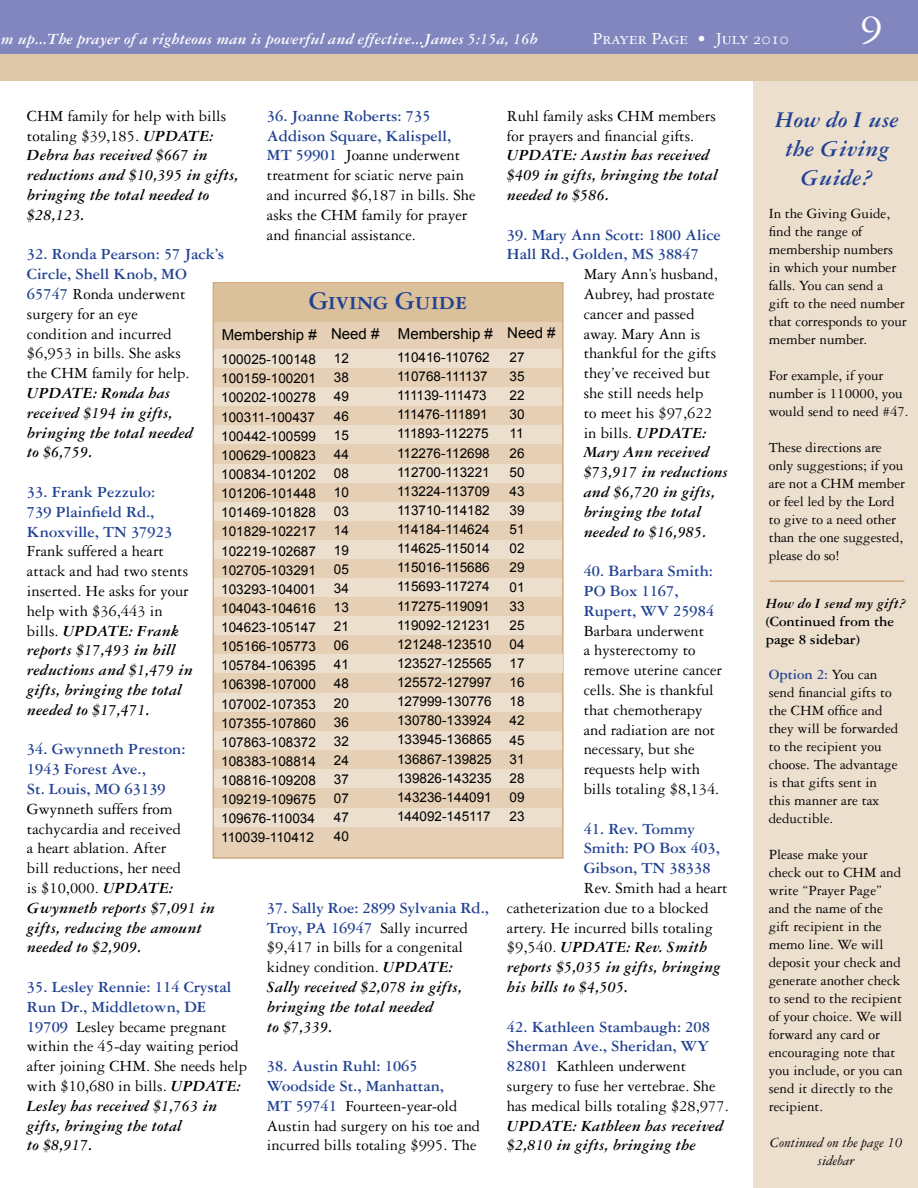
<style>
.page{position:relative;width:918px;height:1188px;background:#fff}
.page>*{position:absolute;margin:0;border:0;box-sizing:border-box;transform-origin:0 0}
.t1{font:45px "Garamond Three SC";color:#fff}
.t2{font:27px "Garamond Three Bold SC";color:#214292}
.t3{font:italic 700 24px/28.8px "Garamond Three";letter-spacing:-.005em;color:#214292;text-align:center}
.t4{font:18px "Garamond Three SC";color:#fff}
.t5{font:16.5px/19.8px "Garamond Three";color:#000}
.t6{font:italic 700 16.5px/19.8px "Garamond Three";color:#000}
.t7{font:700 16.5px/19.8px "Garamond Three";color:#214292}
.t8{font:italic 700 16.5px "Garamond Three";color:#fff}
.t9{font:15px/18px "Garamond Three";color:#000}
.t10{font:15px "Arial";color:#000}
.t11{font:700 15px/18px "Garamond Three";color:#000}
.t12{font:italic 15px/18px "Garamond Three";color:#000;text-align:center}
.t13{font:italic 700 15px "Garamond Three";color:#000}
.t14{font:13.5px/19.2px "Arial";color:#000;text-align:justify}
.s1{font-weight:700;color:#214292}
.s2{font-weight:400;font-style:normal}
.s3{font-weight:700;font-style:italic}
.s4{font-style:normal;color:#214292}
</style>
<div class="page">
<hr style="left:753px;top:81px;width:1px;height:1107px;background:#d0ab7b">
<div style="left:754px;top:81px;width:164px;height:1107px;background:#eddfce"></div>
<hr style="left:770px;top:580px;width:134px;height:2px;background:#d0ab7b">
<div style="left:0;top:0;width:918px;height:54px;background:#8286be"></div>
<div style="left:0;top:54px;width:918px;height:27px;background:#dfc8a8"></div>
<div style="left:213px;top:282px;width:351px;height:577px;background:#e5d0b5;border:2px solid #d0ab7b"></div>
<div style="left:214px;top:349px;width:348px;height:19px;background:#eddfce"></div>
<div style="left:214px;top:388px;width:348px;height:18px;background:#eddfce"></div>
<div style="left:214px;top:426px;width:348px;height:18px;background:#eddfce"></div>
<div style="left:214px;top:464px;width:348px;height:19px;background:#eddfce"></div>
<div style="left:214px;top:502px;width:348px;height:19px;background:#eddfce"></div>
<div style="left:214px;top:540px;width:348px;height:19px;background:#eddfce"></div>
<div style="left:214px;top:578px;width:348px;height:19px;background:#eddfce"></div>
<div style="left:214px;top:616px;width:348px;height:19px;background:#eddfce"></div>
<div style="left:214px;top:655px;width:348px;height:18px;background:#eddfce"></div>
<div style="left:214px;top:693px;width:348px;height:19px;background:#eddfce"></div>
<div style="left:214px;top:731px;width:348px;height:19px;background:#eddfce"></div>
<div style="left:214px;top:769px;width:348px;height:19px;background:#eddfce"></div>
<div style="left:214px;top:284px;width:348px;height:38px;background:#dac09b"></div>
<div style="left:214px;top:808px;width:348px;height:18px;background:#eddfce"></div>
<p class="t4" style="left:715px;top:29px;width:110px">October 2008</p>
<p class="t8" style="left:1px;top:30px;width:538px">m up...The prayer of a righteous man is powerful and effective...James 5:15a, 16b</p>
<p class="t4" style="left:593px;top:29px;width:198px">Prayer Page • July 2010</p>
<h1 class="t1" style="left:861px;top:-3px;width:24px">9</h1>
<p class="t5" style="left:267px;top:106px;width:210px"><span class="s1">36. Joanne Roberts: 735<br>Addison Square, Kalispell,<br>MT 59901</span> Joanne underwent treatment for sciatic nerve pain and incurred $6,187 in bills. She asks the CHM family for prayer and financial assistance.</p>
<p class="t6" style="left:27px;top:106px;width:213px"><span class="s2">CHM family for help with bills totaling $39,185.</span> UPDATE:<br>Debra has received $667 in reductions and $10,395 in gifts, bringing the total needed to $28,123.</p>
<p class="t5" style="left:27px;top:244px;width:199px"><span class="s1">32. Ronda Pearson: 57 Jack’s<br>Circle, Shell Knob, MO<br>65747</span> Ronda underwent surgery for an eye<br>condition and incurred<br>$6,953 in bills. She asks<br>the CHM family for help.</p>
<p class="t6" style="left:27px;top:383px;width:168px">UPDATE: Ronda has received $194 in gifts, bringing the total needed to $6,759.</p>
<p class="t7" style="left:27px;top:482px;width:147px">33. Frank Pezzulo:<br>739 Plainfield Rd.,<br>Knoxville, TN 37923</p>
<p class="t6" style="left:27px;top:541px;width:167px"><span class="s2">Frank suffered a heart attack and had two stents inserted. He asks for your help with $36,443 in bills.</span> UPDATE: Frank reports $17,493 in bill reductions and $1,479 in gifts, bringing the total needed to $17,471.</p>
<p class="t7" style="left:27px;top:739px;width:160px">34. Gwynneth Preston:<br>1943 Forest Ave.,<br>St. Louis, MO 63139</p>
<p class="t5" style="left:27px;top:799px;width:189px">Gwynneth suffers from tachycardia and received<br>a heart ablation. After<br>bill reductions, her need<br>is $10,000. <span class="s3">UPDATE:<br>Gwynneth reports $7,091 in gifts, reducing the amount needed to $2,909.</span></p>
<p class="t5" style="left:27px;top:977px;width:221px"><span class="s1">35. Lesley Rennie: 114 Crystal<br>Run Dr., Middletown, DE<br>19709</span> Lesley became pregnant within the 45-day waiting period after joining CHM. She needs help with $10,680 in bills. <span class="s3">UPDATE:<br>Lesley has received $1,763 in gifts, bringing the total<br>to $8,917.</span></p>
<p class="t5" style="left:507px;top:106px;width:211px">Ruhl family asks CHM members for prayers and financial gifts.</p>
<p class="t6" style="left:507px;top:145px;width:212px">UPDATE: Austin has received $409 in gifts, bringing the total needed to $586.</p>
<p class="t7" style="left:507px;top:225px;width:216px">39. Mary Ann Scott: 1800 Alice<br>Hall Rd., Golden, MS 38847</p>
<p class="t5" style="left:584px;top:264px;width:146px">Mary Ann’s husband,<br>Aubrey, had prostate cancer and passed away. Mary Ann is thankful for the gifts they’ve received but she still needs help<br>to meet his $97,622 in bills. <span class="s3">UPDATE:<br>Mary Ann received $73,917 in reductions and $6,720 in gifts, bringing the total needed to $16,985.</span></p>
<p class="t7" style="left:584px;top:561px;width:132px">40. Barbara Smith:<br>PO Box 1167,<br>Rupert, WV 25984</p>
<p class="t5" style="left:584px;top:621px;width:140px">Barbara underwent<br>a hysterectomy to remove uterine cancer cells. She is thankful that chemotherapy and radiation are not necessary, but she requests help with bills totaling $8,134.</p>
<p class="t7" style="left:584px;top:819px;width:138px">41. Rev. Tommy<br>Smith: PO Box 403,<br>Gibson, TN 38338</p>
<p class="t5" style="left:507px;top:878px;width:222px;text-indent:77px">Rev. Smith had a heart catheterization due to a blocked artery. He incurred bills totaling $9,540. <span class="s3">UPDATE: Rev. Smith reports $5,035 in gifts, bringing his bills to $4,505.</span></p>
<p class="t5" style="left:507px;top:1017px;width:223px"><span class="s1">42. Kathleen Stambaugh: 208<br>Sherman Ave., Sheridan, WY<br>82801</span> Kathleen underwent surgery to fuse her vertebrae. She has medical bills totaling $28,977.</p>
<p class="t6" style="left:507px;top:1116px;width:218px">UPDATE: Kathleen has received $2,810 in gifts, bringing the</p>
<h2 class="t2" style="left:309px;top:286px;width:160px">Giving Guide</h2>
<p class="t10" style="left:222px;top:324px;width:335px">Membership # Need # Membership # Need #</p>
<p class="t14" style="left:397px;top:348px;width:96px;text-align:left">110416-110762<br>110768-111137<br>111139-111473<br>111476-111891<br>111893-112275<br>112276-112698<br>112700-113221<br>113224-113709<br>113710-114182<br>114184-114624<br>114625-115014<br>115016-115686<br>115693-117274<br>117275-119091<br>119092-121231<br>121248-123510<br>123527-125565<br>125572-127997<br>127999-130776<br>130780-133924<br>133945-136865<br>136867-139825<br>139826-143235<br>143236-144091<br>144092-145117</p>
<p class="t14" style="left:510px;top:348px;width:17px">27<br>35<br>22<br>30<br>11<br>26<br>50<br>43<br>39<br>51<br>02<br>29<br>01<br>33<br>25<br>04<br>17<br>16<br>18<br>42<br>45<br>31<br>28<br>09<br>23</p>
<p class="t14" style="left:221px;top:350px;width:96px">100025-100148<br>100159-100201<br>100202-100278<br>100311-100437<br>100442-100599<br>100629-100823<br>100834-101202<br>101206-101448<br>101469-101828<br>101829-102217<br>102219-102687<br>102705-103291<br>103293-104001<br>104043-104616<br>104623-105147<br>105166-105773<br>105784-106395<br>106398-107000<br>107002-107353<br>107355-107860<br>107863-108372<br>108383-108814<br>108816-109208<br>109219-109675<br>109676-110034<br>110039-110412</p>
<p class="t14" style="left:334px;top:349px;width:17px">12<br>38<br>49<br>46<br>15<br>44<br>08<br>10<br>03<br>14<br>19<br>05<br>34<br>13<br>21<br>06<br>41<br>48<br>20<br>36<br>32<br>24<br>37<br>07<br>47<br>40</p>
<p class="t6" style="left:267px;top:898px;width:223px"><span class="s4">37. Sally Roe: 2899 Sylvania Rd.,<br>Troy, PA 16947</span> <span class="s2">Sally incurred $9,417 in bills for a congenital kidney condition.</span> UPDATE:<br>Sally received $2,078 in gifts, bringing the total needed<br>to $7,339.</p>
<p class="t5" style="left:267px;top:1056px;width:215px"><span class="s1">38. Austin Ruhl: 1065<br>Woodside St., Manhattan,<br>MT 59741</span> Fourteen-year-old<br>Austin had surgery on his toe and incurred bills totaling $995. The</p>
<h3 class="t3" style="left:775px;top:105px;width:125px">How do I use the Giving<br>Guide?</h3>
<p class="t9" style="left:769px;top:204px;width:140px">In the Giving Guide, find the range of membership numbers in which your number falls. You can send a gift to the need number that corresponds to your member number.</p>
<p class="t9" style="left:769px;top:366px;width:141px">For example, if your number is 110000, you would send to need #47.</p>
<p class="t9" style="left:769px;top:438px;width:138px">These directions are only suggestions; if you are not a CHM member or feel led by the Lord to give to a need other than the one suggested, please do so!</p>
<p class="t13" style="left:766px;top:596px;width:142px">How do I send my gift?</p>
<p class="t11" style="left:766px;top:613px;width:130px">(Continued from the page 8 sidebar)</p>
<p class="t9" style="left:769px;top:665px;width:131px"><span class="s1">Option 2:</span> You can send financial gifts to the CHM office and they will be forwarded to the recipient you choose. The advantage is that gifts sent in this manner are tax deductible.</p>
<p class="t9" style="left:769px;top:845px;width:135px">Please make your check out to CHM and write “Prayer Page” and the name of the gift recipient in the memo line. We will deposit your check and generate another check to send to the recipient of your choice. We will forward any card or encouraging note that you include, or you can send it directly to the recipient.</p>
<p class="t12" style="left:770px;top:1133px;width:134px">Continued on the page 10 sidebar</p>
</div>
